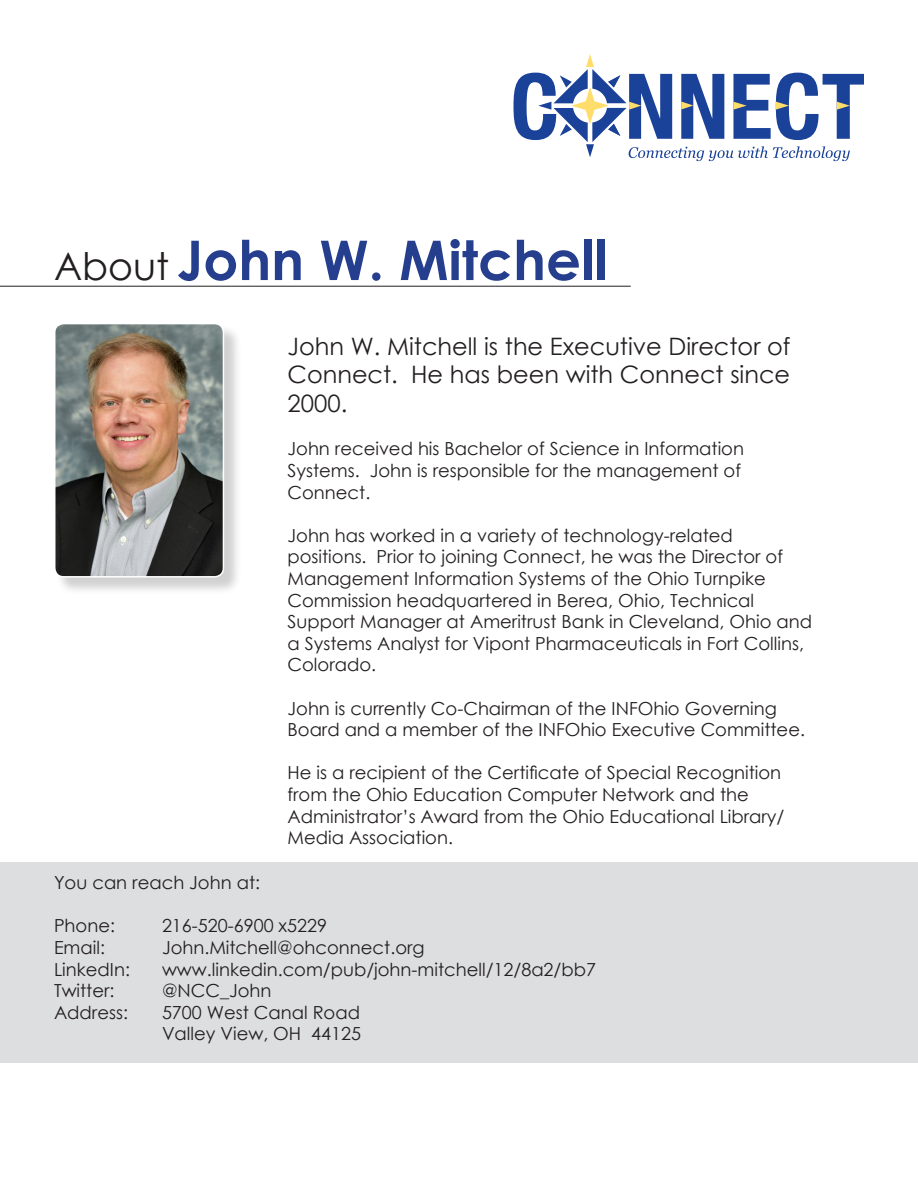
<style>
.page{position:relative;width:918px;height:1188px;background:#fff}
.page>*{position:absolute;margin:0;border:0;box-sizing:border-box;transform-origin:0 0}
.t1{font:700 54.75px "Century Gothic";color:#253f8e}
.t2{font:24px/28.8px "Century Gothic";color:#231f20;text-align:justify}
.t3{font:18px/21.6px "Century Gothic";color:#231f20}
.s1{font-weight:400;font-size:38.1px;color:#231f20}
</style>
<div class="page">
<svg style="left:513px;top:54px;width:351px;height:107px"></svg>
<hr style="left:0;top:286px;width:631px;height:1px;background:#231f20">
<div style="left:0;top:862px;width:918px;height:201px;background:#dddee0"></div>
<div style="left:55px;top:324px;width:187px;height:271px;background:#231f20;opacity:.21"></div>
<img style="left:55px;top:324px;width:168px;height:253px">
<div style="left:54px;top:323px;width:170px;height:255px;border:1px solid #fff;border-radius:9px"></div>
<p class="t1" style="left:54px;top:219px;width:555px"><span class="s1">About</span> John W. Mitchell</p>
<p class="t2" style="left:288px;top:331px;width:504px">John W. Mitchell is the Executive Director of Connect. He has been with Connect since 2000.</p>
<p class="t3" style="left:288px;top:438px;width:458px">John received his Bachelor of Science in Information<br>Systems. John is responsible for the management of<br>Connect.</p>
<p class="t3" style="left:288px;top:524px;width:526px">John has worked in a variety of technology-related positions. Prior to joining Connect, he was the Director of Management Information Systems of the Ohio Turnpike Commission headquartered in Berea, Ohio, Technical Support Manager at Ameritrust Bank in Cleveland, Ohio and a Systems Analyst for Vipont Pharmaceuticals in Fort Collins, Colorado.</p>
<p class="t3" style="left:288px;top:697px;width:519px">John is currently Co-Chairman of the INFOhio Governing<br>Board and a member of the INFOhio Executive Committee.</p>
<p class="t3" style="left:288px;top:762px;width:498px">He is a recipient of the Certificate of Special Recognition from the Ohio Education Computer Network and the Administrator’s Award from the Ohio Educational Library/ Media Association.</p>
<p class="t3" style="left:54px;top:872px;width:208px">You can reach John at:</p>
<p class="t3" style="left:54px;top:915px;width:63px">Phone:</p>
<p class="t3" style="left:162px;top:915px;width:167px">216-520-6900 x5229</p>
<p class="t3" style="left:54px;top:936px;width:53px">Email:</p>
<p class="t3" style="left:162px;top:936px;width:264px">John.Mitchell@ohconnect.org</p>
<p class="t3" style="left:54px;top:958px;width:77px">LinkedIn:</p>
<p class="t3" style="left:162px;top:958px;width:436px">www.linkedin.com/pub/john-mitchell/12/8a2/bb7</p>
<p class="t3" style="left:54px;top:980px;width:62px">Twitter:</p>
<p class="t3" style="left:162px;top:980px;width:111px">@NCC_John</p>
<p class="t3" style="left:54px;top:1001px;width:76px">Address:</p>
<p class="t3" style="left:162px;top:1001px;width:200px">5700 West Canal Road</p>
<p class="t3" style="left:162px;top:1023px;width:201px">Valley View, OH 44125</p>
</div>
